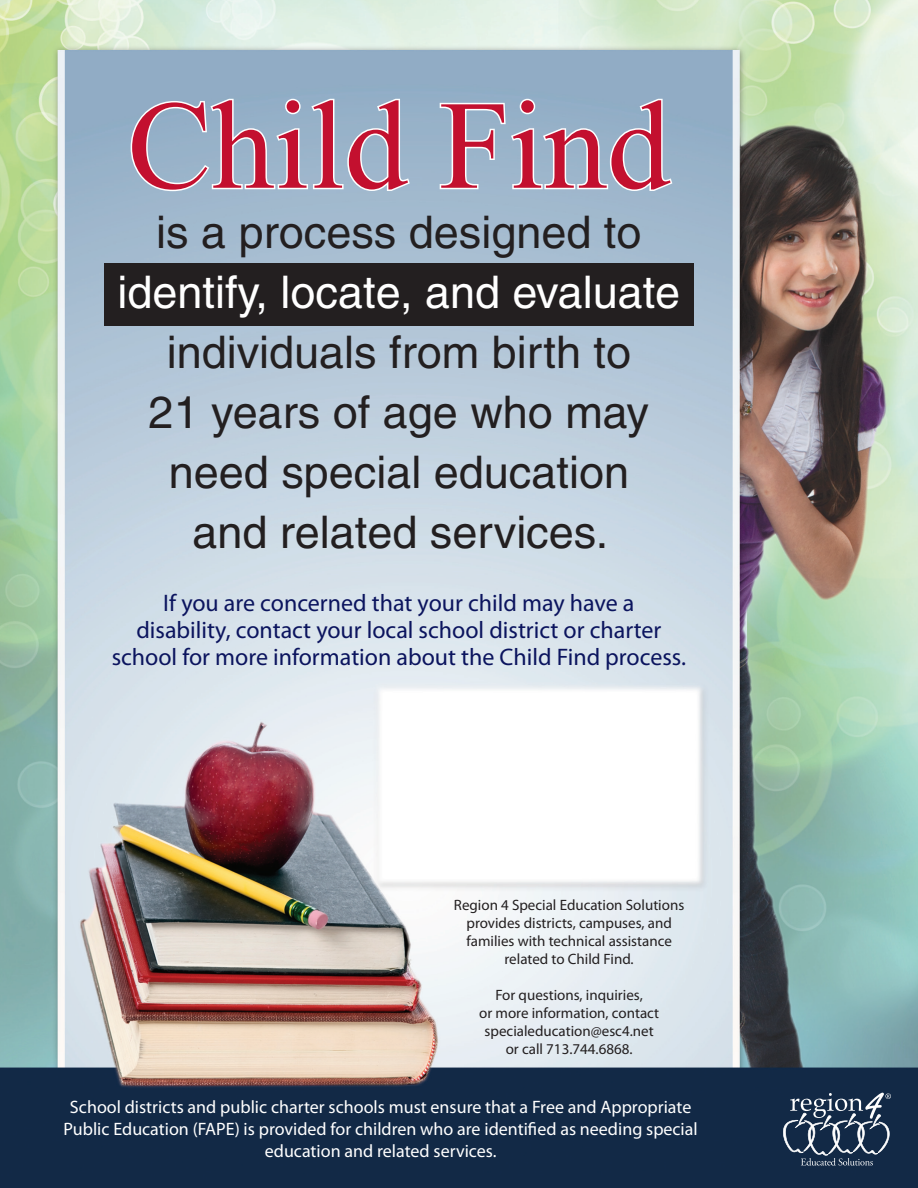
<style>
.page{position:relative;width:918px;height:1188px;background:#fff}
.page>*{position:absolute;margin:0;border:0;box-sizing:border-box;transform-origin:0 0}
.t1{font:126px "Times New Roman";color:#c3102f}
.t2{font:45px/60px "Helvetica";color:#231f20;text-align:center}
.t3{font:45px "Helvetica";color:#fff}
.t4{font:24px/27px "Myriad Pro";color:#0b145e;text-align:center}
.t5{font:18px/21.6px "Myriad Pro";color:#fff;text-align:center}
.t6{font:15px/18px "Myriad Pro";color:#231f20;text-align:center}
</style>
<div class="page">
<img style="left:0;top:0;width:918px;height:1188px">
<svg style="left:783px;top:1093px;width:108px;height:73px;background:#40536a"></svg>
<div style="left:104px;top:264px;width:590px;height:62px;background:#231f20"></div>
<svg style="left:129px;top:96px;width:283px;height:97px;background:#aac0d2"></svg>
<svg style="left:438px;top:97px;width:236px;height:95px"></svg>
<p class="t1" style="left:128px;top:61px;width:544px">Child Find</p>
<p class="t2" style="left:156px;top:202px;width:487px">is a process designed to</p>
<p class="t3" style="left:118px;top:266px;width:564px">identify, locate, and evaluate</p>
<p class="t2" style="left:167px;top:322px;width:466px">individuals from birth to</p>
<p class="t2" style="left:149px;top:382px;width:502px">21 years of age who may need special education</p>
<p class="t2" style="left:192px;top:502px;width:417px">and related services.</p>
<p class="t4" style="left:112px;top:589px;width:576px">If you are concerned that your child may have a<br>disability, contact your local school district or charter school for more information about the Child Find process.</p>
<p class="t6" style="left:454px;top:896px;width:232px">Region 4 Special Education Solutions provides districts, campuses, and families with technical assistance related to Child Find.</p>
<p class="t6" style="left:479px;top:986px;width:181px">For questions, inquiries,<br>or more information, contact specialeducation@esc4.net</p>
<p class="t6" style="left:506px;top:1040px;width:128px">or call 713.744.6868.</p>
<p class="t5" style="left:64px;top:1096px;width:636px">School districts and public charter schools must ensure that a Free and Appropriate<br>Public Education (FAPE) is provided for children who are identified as needing special education and related services.</p>
</div>
